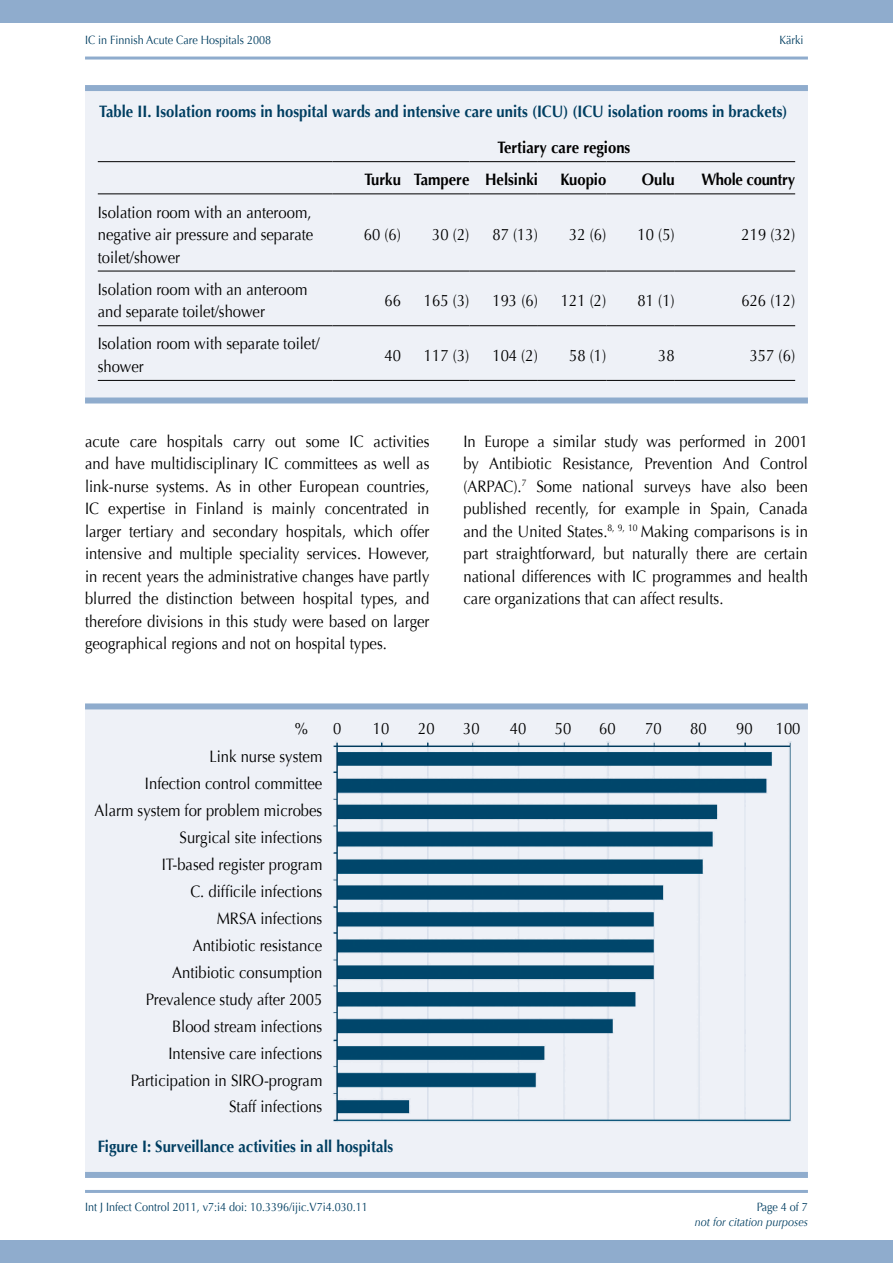
<style>
.page{position:relative;width:893px;height:1263px;background:#fff}
.page>*{position:absolute;margin:0;border:0;box-sizing:border-box;transform-origin:0 0}
.t1{font:16.5px/22.5px "Optima";color:#000;text-align:justify;scale:.9 1}
.t2{font:700 16.5px "Optima";color:#003e61;scale:.9 1}
.t3{font:700 16.5px/32.2px "Optima";color:#000;scale:.9 1}
.t4{font:700 16.5px "Optima";letter-spacing:-.02em;color:#000;scale:.9 1}
.t5{font:12px "Optima";color:#003e61;scale:.9 1}
.t6{font:italic 12px "Optima";color:#003e61;scale:.9 1}
</style>
<div class="page">
<div style="left:0;top:0;width:893px;height:23px;background:#8faccd"></div>
<div style="left:0;top:1240px;width:893px;height:23px;background:#8faccd"></div>
<hr style="left:85px;top:1190px;width:723px;height:3px;background:#8faccd">
<hr style="left:85px;top:57px;width:723px;height:3px;background:#8faccd">
<div style="left:85px;top:88px;width:723px;height:310px;background:#eef1f7"></div>
<div style="left:85px;top:85px;width:723px;height:6px;background:#8faccd"></div>
<div style="left:85px;top:397px;width:723px;height:6px;background:#8faccd"></div>
<hr style="left:98px;top:161px;width:235px;height:1px;background:#000">
<hr style="left:333px;top:161px;width:68px;height:1px;background:#000">
<hr style="left:401px;top:161px;width:68px;height:1px;background:#000">
<hr style="left:469px;top:161px;width:69px;height:1px;background:#000">
<hr style="left:538px;top:161px;width:68px;height:1px;background:#000">
<hr style="left:606px;top:161px;width:69px;height:1px;background:#000">
<hr style="left:675px;top:161px;width:120px;height:1px;background:#000">
<hr style="left:98px;top:193px;width:235px;height:1px;background:#000">
<hr style="left:333px;top:193px;width:68px;height:1px;background:#000">
<hr style="left:401px;top:193px;width:68px;height:1px;background:#000">
<hr style="left:469px;top:193px;width:69px;height:1px;background:#000">
<hr style="left:538px;top:193px;width:68px;height:1px;background:#000">
<hr style="left:606px;top:193px;width:69px;height:1px;background:#000">
<hr style="left:675px;top:193px;width:120px;height:1px;background:#000">
<hr style="left:98px;top:271px;width:235px;height:1px;background:#000">
<hr style="left:333px;top:271px;width:68px;height:1px;background:#000">
<hr style="left:401px;top:271px;width:68px;height:1px;background:#000">
<hr style="left:469px;top:271px;width:69px;height:1px;background:#000">
<hr style="left:538px;top:271px;width:68px;height:1px;background:#000">
<hr style="left:606px;top:271px;width:69px;height:1px;background:#000">
<hr style="left:675px;top:271px;width:120px;height:1px;background:#000">
<hr style="left:98px;top:325px;width:235px;height:1px;background:#000">
<hr style="left:333px;top:325px;width:68px;height:1px;background:#000">
<hr style="left:401px;top:325px;width:68px;height:1px;background:#000">
<hr style="left:469px;top:325px;width:69px;height:1px;background:#000">
<hr style="left:538px;top:325px;width:68px;height:1px;background:#000">
<hr style="left:606px;top:325px;width:69px;height:1px;background:#000">
<hr style="left:675px;top:325px;width:120px;height:1px;background:#000">
<hr style="left:98px;top:380px;width:235px;height:1px;background:#000">
<hr style="left:333px;top:380px;width:68px;height:1px;background:#000">
<hr style="left:401px;top:380px;width:68px;height:1px;background:#000">
<hr style="left:469px;top:380px;width:69px;height:1px;background:#000">
<hr style="left:538px;top:380px;width:68px;height:1px;background:#000">
<hr style="left:606px;top:380px;width:69px;height:1px;background:#000">
<hr style="left:675px;top:380px;width:120px;height:1px;background:#000">
<div style="left:85px;top:706px;width:723px;height:467px;background:#eef1f7"></div>
<div style="left:85px;top:703px;width:723px;height:6px;background:#8faccd"></div>
<div style="left:85px;top:1172px;width:723px;height:6px;background:#8faccd"></div>
<img style="left:333px;top:741px;width:459px;height:381px">
<p class="t5" style="left:85px;top:33px;width:208px">IC in Finnish Acute Care Hospitals 2008</p>
<p class="t5" style="left:780px;top:33px;width:28px">Kärki</p>
<p class="t2" style="left:99px;top:102px;width:766px">Table II. Isolation rooms in hospital wards and intensive care units (ICU) (ICU isolation rooms in brackets)</p>
<p class="t3" style="left:364px;top:132px;width:297px;text-indent:133px">Tertiary care regions<br>Turku Tampere Helsinki</p>
<p class="t3" style="left:560px;top:164px;width:52px">Kuopio</p>
<p class="t3" style="left:642px;top:164px;width:38px">Oulu</p>
<p class="t4" style="left:701px;top:170px;width:106px">Whole country</p>
<p class="t1" style="left:98px;top:201px;width:241px">Isolation room with an anteroom, negative air pressure and separate toilet/shower</p>
<p class="t1" style="left:98px;top:278px;width:234px">Isolation room with an anteroom and separate toilet/shower</p>
<p class="t1" style="left:98px;top:333px;width:248px">Isolation room with separate toilet/ shower</p>
<p class="t1" style="left:364px;top:223px;width:43px">60 (6)</p>
<p class="t1" style="left:432px;top:223px;width:43px">30 (2)</p>
<p class="t1" style="left:492px;top:223px;width:52px">87 (13)</p>
<p class="t1" style="left:569px;top:223px;width:43px">32 (6)</p>
<p class="t1" style="left:638px;top:223px;width:43px">10 (5)</p>
<p class="t1" style="left:741px;top:223px;width:61px">219 (32)</p>
<p class="t1" style="left:384px;top:289px;width:20px">66</p>
<p class="t1" style="left:424px;top:289px;width:52px">165 (3)</p>
<p class="t1" style="left:492px;top:289px;width:52px">193 (6)</p>
<p class="t1" style="left:561px;top:289px;width:52px">121 (2)</p>
<p class="t1" style="left:638px;top:289px;width:43px">81 (1)</p>
<p class="t1" style="left:741px;top:289px;width:61px">626 (12)</p>
<p class="t1" style="left:384px;top:344px;width:20px">40</p>
<p class="t1" style="left:424px;top:344px;width:52px">117 (3)</p>
<p class="t1" style="left:492px;top:344px;width:52px">104 (2)</p>
<p class="t1" style="left:569px;top:344px;width:43px">58 (1)</p>
<p class="t1" style="left:658px;top:344px;width:20px">38</p>
<p class="t1" style="left:750px;top:344px;width:52px">357 (6)</p>
<p class="t1" style="left:85px;top:430px;width:384px">acute care hospitals carry out some IC activities and have multidisciplinary IC committees as well as link-nurse systems. As in other European countries, IC expertise in Finland is mainly concentrated in larger tertiary and secondary hospitals, which offer intensive and multiple speciality services. However, in recent years the administrative changes have partly blurred the distinction between hospital types, and therefore divisions in this study were based on larger geographical regions and not on hospital types.</p>
<p class="t1" style="left:463px;top:430px;width:384px">In Europe a similar study was performed in 2001 by Antibiotic Resistance, Prevention And Control (ARPAC).<sup>7</sup> Some national surveys have also been published recently, for example in Spain, Canada and the United States.<sup>8,</sup> <sup>9,</sup> <sup>10</sup> Making comparisons is in part straightforward, but naturally there are certain national differences with IC programmes and health care organizations that can affect results.</p>
<p class="t1" style="left:295px;top:717px;width:16px">%</p>
<p class="t1" style="left:333px;top:717px;width:11px">0</p>
<p class="t1" style="left:373px;top:717px;width:20px">10</p>
<p class="t1" style="left:418px;top:717px;width:20px">20</p>
<p class="t1" style="left:463px;top:717px;width:20px">30</p>
<p class="t1" style="left:510px;top:717px;width:20px">40</p>
<p class="t1" style="left:555px;top:717px;width:20px">50</p>
<p class="t1" style="left:599px;top:717px;width:20px">60</p>
<p class="t1" style="left:645px;top:717px;width:20px">70</p>
<p class="t1" style="left:690px;top:717px;width:20px">80</p>
<p class="t1" style="left:736px;top:717px;width:20px">90</p>
<p class="t1" style="left:776px;top:717px;width:29px">100</p>
<p class="t1" style="left:209px;top:745px;width:127px">Link nurse system</p>
<p class="t1" style="left:95px;top:770px;width:255px;line-height:27px;text-align:right">Infection control committee<br>Alarm system for problem microbes<br>Surgical site infections<br>IT-based register program<br>C. difficile infections<br>MRSA infections<br>Antibiotic resistance<br>Antibiotic consumption<br>Prevalence study after 2005<br>Blood stream infections<br>Intensive care infections<br>Participation in SIRO-program<br>Staff infections</p>
<p class="t2" style="left:98px;top:1137px;width:330px">Figure I: Surveillance activities in all hospitals</p>
<p class="t5" style="left:85px;top:1200px;width:316px">Int J Infect Control 2011, v7:i4 doi: 10.3396/ijic.V7i4.030.11</p>
<p class="t5" style="left:757px;top:1200px;width:58px">Page 4 of 7</p>
<p class="t6" style="left:695px;top:1215px;width:127px">not for citation purposes</p>
</div>
